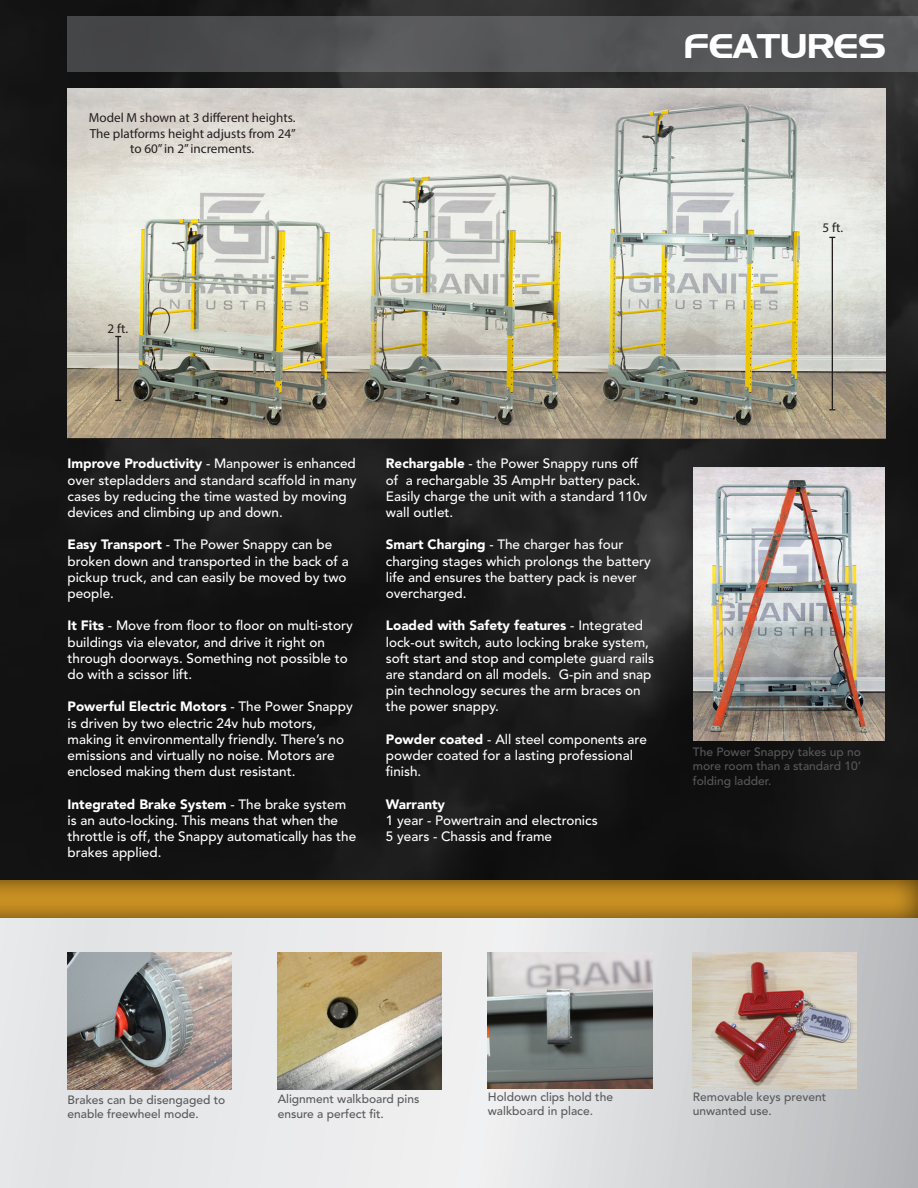
<style>
.page{position:relative;width:918px;height:1188px;background:#fff}
.page>*{position:absolute;margin:0;border:0;box-sizing:border-box;transform-origin:0 0}
.t1{font:34.05px "Denmark";color:#fff}
.t2{font:500 13.5px/16.2px "Avenir LT Std";color:#fff}
.t3{font:900 13.5px "Avenir LT Std";color:#fff}
.t4{font:13.2px/15.8px "Myriad Pro";color:#231f20;text-align:center}
.t5{font:500 12px/14.4px "Avenir LT Std";color:#58595b}
.t6{font:500 12px/14.4px "Avenir LT Std";color:#57585a;text-align:justify}
.s1{font-weight:900}
</style>
<div class="page">
<img style="left:0;top:0;width:918px;height:880px">
<svg style="left:0;top:920px;width:918px;height:268px;background:#dddedf"></svg>
<div style="left:0;top:880px;width:918px;height:40px;background:#231f20;opacity:.75"></div>
<img style="left:694px;top:467px;width:191px;height:273px">
<img style="left:68px;top:952px;width:164px;height:138px">
<img style="left:278px;top:952px;width:164px;height:138px">
<img style="left:488px;top:953px;width:164px;height:136px">
<img style="left:693px;top:953px;width:164px;height:136px">
<div style="left:68px;top:16px;width:850px;height:56px;background:linear-gradient(to right,#48494a,#5c5d5f)"></div>
<img style="left:68px;top:88px;width:818px;height:351px">
<hr style="left:118px;top:337px;width:1px;height:63px;background:#231f20">
<hr style="left:832px;top:237px;width:1px;height:173px;background:#231f20">
<p class="t4" style="left:89px;top:109px;width:209px">Model M shown at 3 different heights.<br>The platforms height adjusts from 24” to 60” in 2” increments.</p>
<p class="t4" style="left:108px;top:320px;width:22px">2 ft.</p>
<p class="t1" style="left:684px;top:25px;width:204px">FEATURES</p>
<p class="t4" style="left:823px;top:219px;width:22px">5 ft.</p>
<p class="t2" style="left:68px;top:456px;width:291px"><span class="s1">Improve Productivity</span> - Manpower is enhanced over stepladders and standard scaffold in many cases by reducing the time wasted by moving devices and climbing up and down.</p>
<p class="t2" style="left:68px;top:537px;width:283px"><span class="s1">Easy Transport</span> - The Power Snappy can be broken down and transported in the back of a pickup truck, and can easily be moved by two people.</p>
<p class="t2" style="left:68px;top:618px;width:287px"><span class="s1">It Fits</span> - Move from floor to floor on multi-story buildings via elevator, and drive it right on through doorways. Something not possible to do with a scissor lift.</p>
<p class="t2" style="left:68px;top:699px;width:287px"><span class="s1">Powerful Electric Motors</span> - The Power Snappy is driven by two electric 24v hub motors, making it environmentally friendly. There’s no emissions and virtually no noise. Motors are enclosed making them dust resistant.</p>
<p class="t2" style="left:68px;top:796px;width:290px"><span class="s1">Integrated Brake System</span> - The brake system is an auto-locking. This means that when the throttle is off, the Snappy automatically has the brakes applied.</p>
<p class="t2" style="left:386px;top:456px;width:263px"><span class="s1">Rechargable</span> - the Power Snappy runs off of a rechargable 35 AmpHr battery pack.<br>Easily charge the unit with a standard 110v wall outlet.</p>
<p class="t2" style="left:386px;top:537px;width:267px"><span class="s1">Smart Charging</span> - The charger has four charging stages which prolongs the battery life and ensures the battery pack is never overcharged.</p>
<p class="t2" style="left:386px;top:618px;width:270px"><span class="s1">Loaded with Safety features</span> - Integrated lock-out switch, auto locking brake system, soft start and stop and complete guard rails are standard on all models. G-pin and snap pin technology secures the arm braces on the power snappy.</p>
<p class="t2" style="left:386px;top:731px;width:263px"><span class="s1">Powder coated</span> - All steel components are powder coated for a lasting professional finish.</p>
<p class="t3" style="left:386px;top:796px;width:61px">Warranty</p>
<p class="t2" style="left:386px;top:812px;width:213px">1 year - Powertrain and electronics</p>
<p class="t2" style="left:386px;top:829px;width:168px">5 years - Chassis and frame</p>
<p class="t6" style="left:693px;top:745px;width:170px">The Power Snappy takes up no more room than a standard 10’ folding ladder.</p>
<p class="t5" style="left:68px;top:1093px;width:159px">Brakes can be disengaged to enable freewheel mode.</p>
<p class="t5" style="left:278px;top:1092px;width:143px">Alignment walkboard pins ensure a perfect fit.</p>
<p class="t5" style="left:488px;top:1090px;width:127px">Holdown clips hold the walkboard in place.</p>
<p class="t5" style="left:693px;top:1090px;width:135px">Removable keys prevent unwanted use.</p>
</div>
